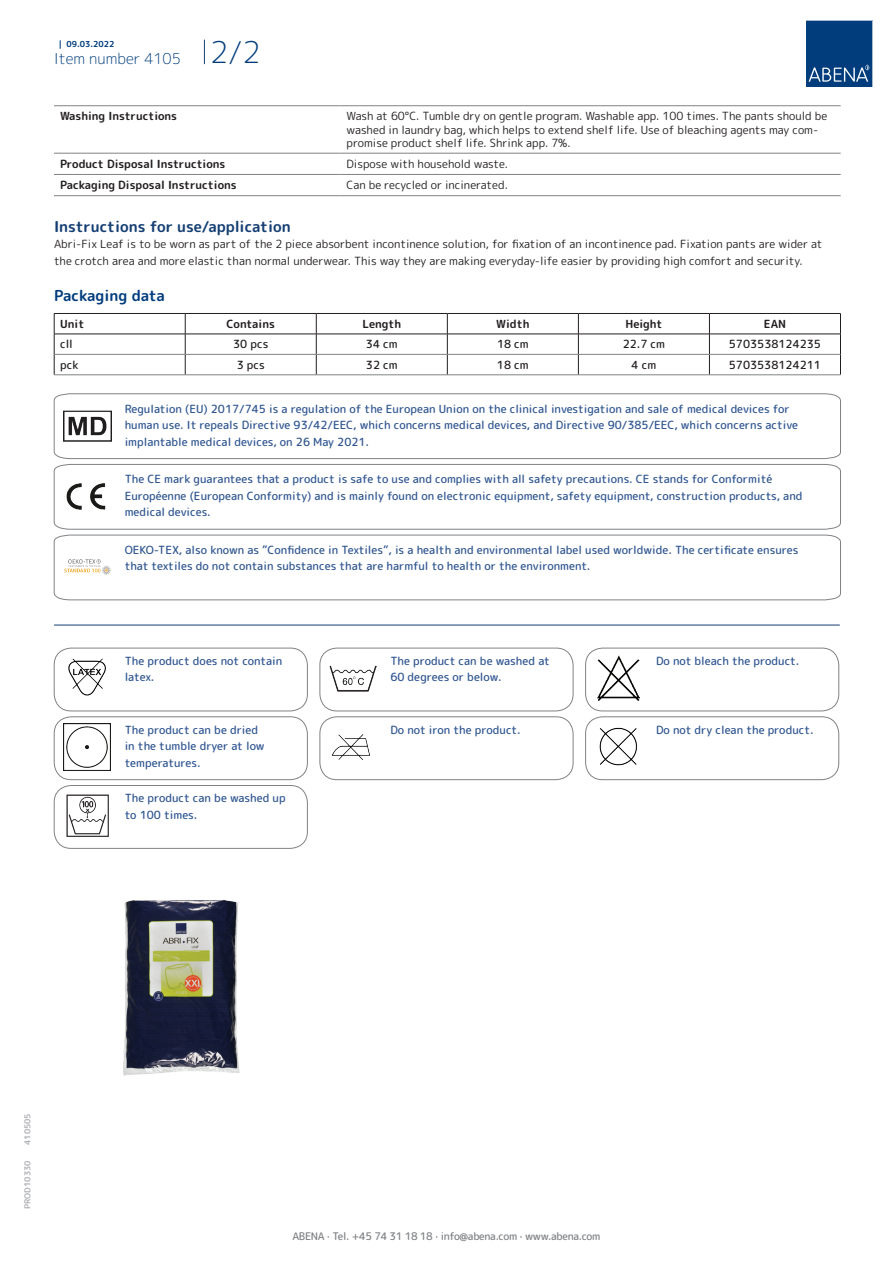
<style>
.page{position:relative;width:893px;height:1263px;background:#fff}
.page>*{position:absolute;margin:0;border:0;box-sizing:border-box;transform-origin:0 0}
.t1{font:700 15px "Rounded Mplus 1 c";color:#153f74}
.t2{font:300 15px "Rounded Mplus 1 c";color:#013d7d}
.t3{font:700 15px "Rounded Mplus 1 c";color:#013d7d}
.t4{font:500 11.25px/16.5px "Rounded Mplus 1 c";color:#305691}
.t5{font:11.25px/13.5px "Rounded Mplus 1 c";color:#231f20}
.t6{font:700 11.25px "Rounded Mplus 1 c";color:#231f20}
.t7{font:500 11.25px "Rounded Mplus 1 c";color:#231f20}
.t8{font:500 10.5px "Rounded Mplus 1 c";letter-spacing:-.03em;color:#808285}
.t9{font:700 8.25px "Rounded Mplus 1 c";color:#b2b3b7}
.t10{font:700 8.25px "Rounded Mplus 1 c";color:#013d7d}
.s1{font-size:30px}
</style>
<div class="page">
<svg style="left:204px;top:40px;width:1px;height:24px"></svg>
<svg style="left:806px;top:20px;width:67px;height:67px;background:#144b86"></svg>
<hr style="left:54px;top:105px;width:287px;height:1px;background:#808285">
<hr style="left:341px;top:105px;width:500px;height:1px;background:#808285">
<hr style="left:54px;top:153px;width:287px;height:1px;background:#808285">
<hr style="left:341px;top:153px;width:500px;height:1px;background:#808285">
<hr style="left:54px;top:174px;width:287px;height:1px;background:#808285">
<hr style="left:341px;top:174px;width:500px;height:1px;background:#808285">
<hr style="left:54px;top:195px;width:287px;height:1px;background:#808285">
<hr style="left:341px;top:195px;width:500px;height:1px;background:#808285">
<hr style="left:54px;top:313px;width:131px;height:1px;background:#231f20">
<hr style="left:185px;top:313px;width:131px;height:1px;background:#231f20">
<hr style="left:316px;top:313px;width:131px;height:1px;background:#231f20">
<hr style="left:447px;top:313px;width:131px;height:1px;background:#231f20">
<hr style="left:578px;top:313px;width:131px;height:1px;background:#231f20">
<hr style="left:709px;top:313px;width:132px;height:1px;background:#231f20">
<hr style="left:54px;top:334px;width:131px;height:1px;background:#231f20">
<hr style="left:185px;top:334px;width:131px;height:1px;background:#231f20">
<hr style="left:316px;top:334px;width:131px;height:1px;background:#231f20">
<hr style="left:447px;top:334px;width:131px;height:1px;background:#231f20">
<hr style="left:578px;top:334px;width:131px;height:1px;background:#231f20">
<hr style="left:709px;top:334px;width:132px;height:1px;background:#231f20">
<svg style="left:54px;top:314px;width:1px;height:61px"></svg>
<svg style="left:185px;top:314px;width:1px;height:61px"></svg>
<svg style="left:316px;top:314px;width:1px;height:61px"></svg>
<svg style="left:447px;top:314px;width:1px;height:61px"></svg>
<svg style="left:578px;top:314px;width:1px;height:61px"></svg>
<svg style="left:709px;top:314px;width:1px;height:61px"></svg>
<svg style="left:840px;top:314px;width:1px;height:61px"></svg>
<hr style="left:54px;top:354px;width:131px;height:1px;background:#808285">
<hr style="left:185px;top:354px;width:131px;height:1px;background:#808285">
<hr style="left:316px;top:354px;width:131px;height:1px;background:#808285">
<hr style="left:447px;top:354px;width:131px;height:1px;background:#808285">
<hr style="left:578px;top:354px;width:131px;height:1px;background:#808285">
<hr style="left:709px;top:354px;width:131px;height:1px;background:#808285">
<hr style="left:54px;top:375px;width:131px;height:1px;background:#808285">
<hr style="left:185px;top:375px;width:131px;height:1px;background:#808285">
<hr style="left:316px;top:375px;width:131px;height:1px;background:#808285">
<hr style="left:447px;top:375px;width:131px;height:1px;background:#808285">
<hr style="left:578px;top:375px;width:131px;height:1px;background:#808285">
<hr style="left:709px;top:375px;width:132px;height:1px;background:#808285">
<svg style="left:54px;top:393px;width:787px;height:66px"></svg>
<svg style="left:54px;top:464px;width:787px;height:66px"></svg>
<svg style="left:54px;top:535px;width:787px;height:65px"></svg>
<hr style="left:54px;top:625px;width:785px;height:1px;background:#153f74">
<img style="left:68px;top:658px;width:38px;height:38px">
<div style="left:54px;top:648px;width:254px;height:63px;border:1px solid #808285;border-radius:17px"></div>
<img style="left:329px;top:665px;width:48px;height:26px">
<div style="left:320px;top:648px;width:253px;height:63px;border:1px solid #808285;border-radius:17px"></div>
<img style="left:598px;top:656px;width:42px;height:44px">
<div style="left:585px;top:648px;width:254px;height:63px;border:1px solid #808285;border-radius:17px"></div>
<img style="left:64px;top:723px;width:47px;height:47px">
<div style="left:54px;top:717px;width:254px;height:63px;border:1px solid #808285;border-radius:17px"></div>
<img style="left:331px;top:734px;width:39px;height:26px">
<div style="left:320px;top:717px;width:253px;height:63px;border:1px solid #808285;border-radius:17px"></div>
<img style="left:599px;top:727px;width:38px;height:39px">
<div style="left:585px;top:717px;width:254px;height:63px;border:1px solid #808285;border-radius:17px"></div>
<img style="left:66px;top:794px;width:43px;height:43px">
<div style="left:54px;top:785px;width:254px;height:63px;border:1px solid #808285;border-radius:17px"></div>
<img style="left:123px;top:900px;width:117px;height:176px">
<p class="t10" style="left:59px;top:38px;width:57px">| 09.03.2022</p>
<h1 class="t2" style="left:54px;top:48px;width:208px">Item number 4105 <span class="s1">2/2</span></h1>
<p class="t6" style="left:60px;top:108px;width:119px">Washing Instructions</p>
<p class="t5" style="left:347px;top:109px;width:482px">Wash at 60°C. Tumble dry on gentle program. Washable app. 100 times. The pants should be washed in laundry bag, which helps to extend shelf life. Use of bleaching agents may com&shy;promise product shelf life. Shrink app. 7%.</p>
<p class="t6" style="left:60px;top:156px;width:167px">Product Disposal Instructions</p>
<p class="t5" style="left:347px;top:157px;width:163px">Dispose with household waste.</p>
<p class="t6" style="left:60px;top:177px;width:178px">Packaging Disposal Instructions</p>
<p class="t5" style="left:347px;top:178px;width:163px">Can be recycled or incinerated.</p>
<h1 class="t1" style="left:54px;top:216px;width:238px">Instructions for use/application</h1>
<p class="t5" style="left:54px;top:236px;width:770px;line-height:16.5px">Abri-Fix Leaf is to be worn as part of the 2 piece absorbent incontinence solution, for fixation of an incontinence pad. Fixation pants are wider at the crotch area and more elastic than normal underwear. This way they are making everyday-life easier by providing high comfort and security.</p>
<h1 class="t3" style="left:54px;top:285px;width:112px">Packaging data</h1>
<p class="t6" style="left:60px;top:316px;width:26px">Unit</p>
<p class="t6" style="left:227px;top:316px;width:50px">Contains</p>
<p class="t6" style="left:362px;top:316px;width:40px">Length</p>
<p class="t6" style="left:496px;top:316px;width:35px">Width</p>
<p class="t6" style="left:625px;top:316px;width:38px">Height</p>
<p class="t6" style="left:764px;top:316px;width:24px">EAN</p>
<p class="t7" style="left:60px;top:336px;width:14px">cll</p>
<p class="t7" style="left:233px;top:336px;width:37px">30 pcs</p>
<p class="t7" style="left:366px;top:336px;width:33px">34 cm</p>
<p class="t7" style="left:497px;top:336px;width:33px">18 cm</p>
<p class="t7" style="left:623px;top:336px;width:44px">22.7 cm</p>
<p class="t7" style="left:729px;top:336px;width:94px">5703538124235</p>
<p class="t7" style="left:60px;top:357px;width:20px">pck</p>
<p class="t7" style="left:237px;top:357px;width:30px">3 pcs</p>
<p class="t7" style="left:366px;top:357px;width:33px">32 cm</p>
<p class="t7" style="left:497px;top:357px;width:33px">18 cm</p>
<p class="t7" style="left:632px;top:357px;width:26px">4 cm</p>
<p class="t7" style="left:729px;top:357px;width:94px">5703538124211</p>
<p class="t4" style="left:125px;top:400px;width:675px">Regulation (EU) 2017/745 is a regulation of the European Union on the clinical investigation and sale of medical devices for human use. It repeals Directive 93/42/EEC, which concerns medical devices, and Directive 90/385/EEC, which concerns active implantable medical devices, on 26 May 2021.</p>
<p class="t4" style="left:125px;top:471px;width:679px">The CE mark guarantees that a product is safe to use and complies with all safety precautions. CE stands for Conformité<br>Européenne (European Conformity) and is mainly found on electronic equipment, safety equipment, construction products, and medical devices.</p>
<p class="t4" style="left:125px;top:541px;width:675px">OEKO-TEX, also known as ”Confidence in Textiles”, is a health and environmental label used worldwide. The certificate ensures that textiles do not contain substances that are harmful to health or the environment.</p>
<p class="t4" style="left:125px;top:652px;width:159px">The product does not contain latex.</p>
<p class="t4" style="left:390px;top:652px;width:161px">The product can be washed at<br>60 degrees or below.</p>
<p class="t4" style="left:656px;top:652px;width:145px">Do not bleach the product.</p>
<p class="t4" style="left:125px;top:721px;width:141px">The product can be dried in the tumble dryer at low temperatures.</p>
<p class="t4" style="left:390px;top:721px;width:132px">Do not iron the product.</p>
<p class="t4" style="left:656px;top:721px;width:159px">Do not dry clean the product.</p>
<p class="t4" style="left:125px;top:790px;width:163px">The product can be washed up to 100 times.</p>
<p class="t9" style="left:22px;top:1145px;width:33px;rotate:-90deg">410505</p>
<p class="t9" style="left:22px;top:1209px;width:50px;rotate:-90deg">PROD10330</p>
<p class="t8" style="left:292px;top:1229px;width:309px">ABENA · Tel. +45 74 31 18 18 · info@abena.com · www.abena.com</p>
</div>
